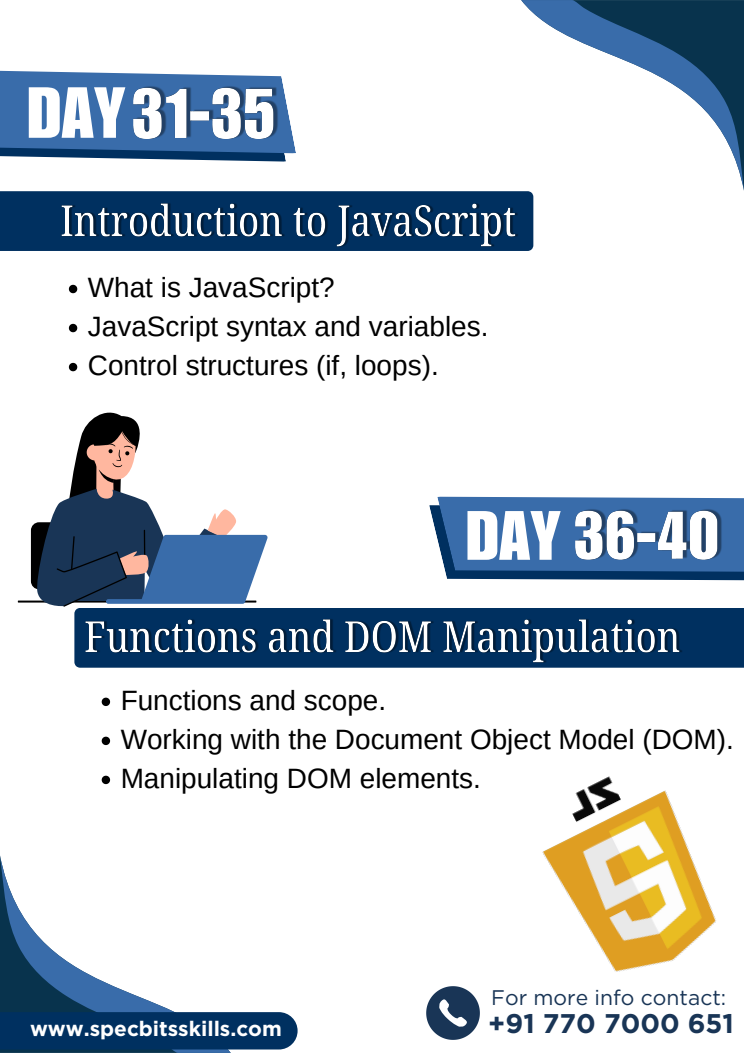
<style>
.page{position:relative;width:744px;height:1053px;background:#fff}
.page>*{position:absolute;margin:0;border:0;box-sizing:border-box;transform-origin:0 0}
.t1{font:70.68px "Impact LT Std";color:#fff}
.t2{font:68.16px "Impact LT Std";color:#fff}
.t3{font:27.96px "Arimo";color:#000}
.t4{font:700 26.96px "Gotham";color:#193556}
.t5{font:21.12px "Gotham";color:#193556}
.t6{font:700 20.84px "Gotham";color:#fff}
</style>
<div class="page">
<svg style="left:0;top:979px;width:231px;height:73px"></svg>
<svg style="left:521px;top:0;width:223px;height:71px"></svg>
<svg style="left:648px;top:71px;width:96px;height:120px"></svg>
<svg style="left:0;top:70px;width:296px;height:91px;background:#4f7bae"></svg>
<div style="left:0;top:191px;width:533px;height:60px;background:#003060"></div>
<svg style="left:429px;top:496px;width:315px;height:84px;background:#4270a6"></svg>
<div style="left:74px;top:608px;width:670px;height:59px;background:#003060"></div>
<svg style="left:426px;top:986px;width:54px;height:53px"></svg>
<div style="left:0;top:1011px;width:298px;height:38px;background:#003060"></div>
<svg style="left:102px;top:697px;width:8px;height:8px"></svg>
<svg style="left:102px;top:736px;width:8px;height:8px"></svg>
<svg style="left:0;top:775px;width:111px;height:204px"></svg>
<img style="left:542px;top:776px;width:174px;height:196px">
<svg style="left:18px;top:412px;width:250px;height:195px"></svg>
<img style="left:132px;top:85px;width:147px;height:72px">
<img style="left:50px;top:191px;width:470px;height:57px">
<svg style="left:69px;top:285px;width:8px;height:8px"></svg>
<svg style="left:69px;top:324px;width:8px;height:8px"></svg>
<svg style="left:69px;top:363px;width:8px;height:8px"></svg>
<img style="left:574px;top:507px;width:150px;height:70px">
<img style="left:84px;top:606px;width:599px;height:58px">
<h1 class="t1" style="left:27px;top:87px;width:100px">DAY</h1>
<p class="t3" style="left:88px;top:272px;width:248px">What is JavaScript?</p>
<p class="t3" style="left:88px;top:311px;width:402px">JavaScript syntax and variables.</p>
<p class="t3" style="left:88px;top:350px;width:352px">Control structures (if, loops).</p>
<p class="t2" style="left:466px;top:511px;width:96px">DAY</p>
<h1 class="t3" style="left:121px;top:684px;width:267px">Functions and scope.</h1>
<p class="t3" style="left:121px;top:723px;width:615px">Working with the Document Object Model (DOM).</p>
<p class="t3" style="left:121px;top:762px;width:362px">Manipulating DOM elements.</p>
<p class="t6" style="left:30px;top:1015px;width:253px">www.specbitsskills.com</p>
<p class="t5" style="left:491px;top:984px;width:236px">For more info contact:</p>
<p class="t4" style="left:488px;top:1006px;width:247px">+91 770 7000 651</p>
</div>
